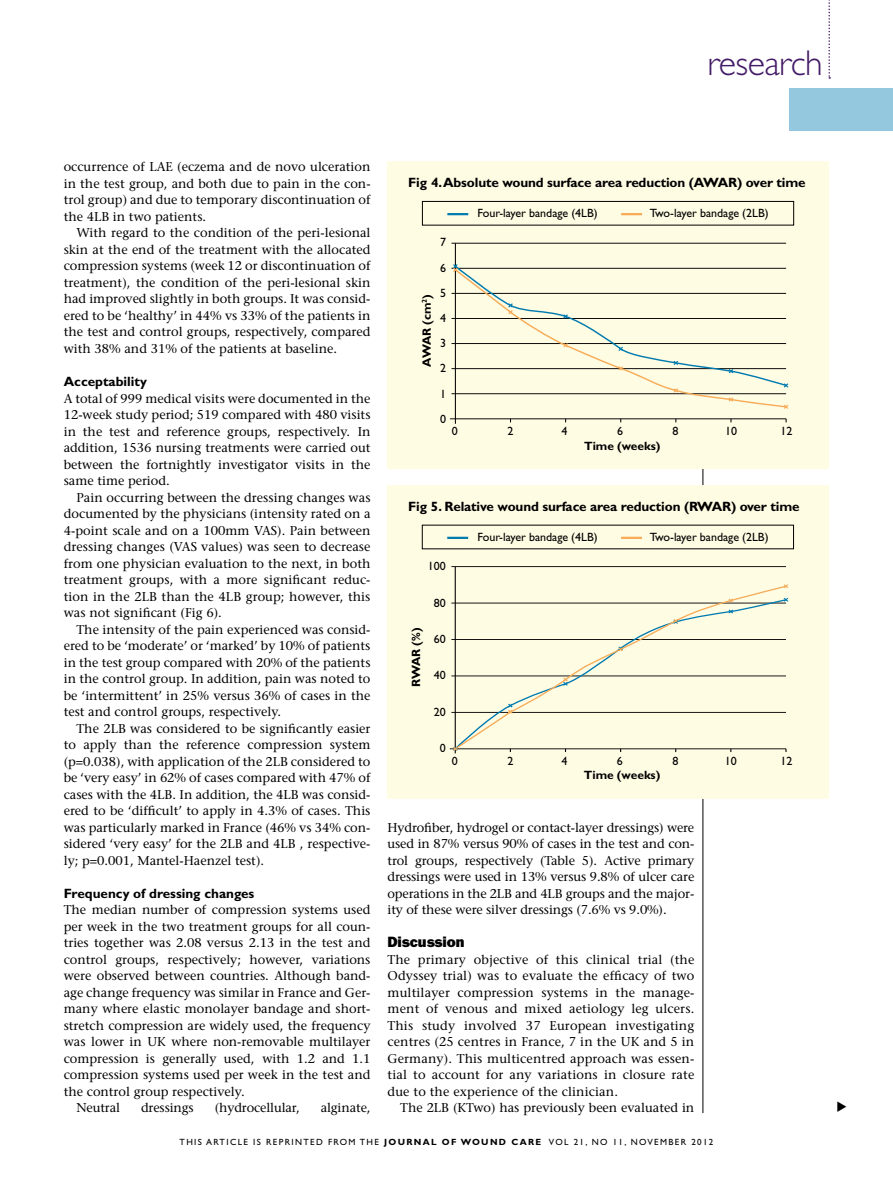
<style>
.page{position:relative;width:893px;height:1191px;background:#fff}
.page>*{position:absolute;margin:0;border:0;box-sizing:border-box;transform-origin:0 0}
.t1{font:300 36px "Gill Sans Std";letter-spacing:-.015em;color:#441b67}
.t2{font:15px "ITC Franklin Gothic Std Hvy";letter-spacing:-.01em;color:#000}
.t3{font:700 13.5px "Gill Sans Std";letter-spacing:-.01em;color:#000}
.t4{font:500 12.75px/16.5px "Stone Serif Std";color:#000;text-align:justify}
.t5{font:12px/25.2px "Gill Sans Std";color:#000;text-align:justify}
.t6{font:700 12px "Gill Sans Std";color:#000}
.t7{font:9px "Gill Sans Std";letter-spacing:.15em;color:#000}
.s1{font-weight:700}
</style>
<div class="page">
<div style="left:789px;top:89px;width:104px;height:42px;background:#94c8df"></div>
<svg style="left:828px;top:0;width:2px;height:79px"></svg>
<hr style="left:703px;top:161px;width:1px;height:952px;background:#000">
<div style="left:387px;top:161px;width:441px;height:307px;background:#fffce4"></div>
<div style="left:422px;top:201px;width:372px;height:24px;border:1px solid #000"></div>
<hr style="left:447px;top:213px;width:21px;height:2px;background:#007bb0">
<hr style="left:621px;top:213px;width:21px;height:2px;background:#f6ac59">
<hr style="left:450px;top:418px;width:336px;height:1px;background:#000">
<hr style="left:455px;top:243px;width:1px;height:181px;background:#000">
<hr style="left:451px;top:393px;width:335px;height:1px;background:#000">
<hr style="left:451px;top:368px;width:335px;height:1px;background:#000">
<hr style="left:451px;top:343px;width:335px;height:1px;background:#000">
<hr style="left:451px;top:318px;width:335px;height:1px;background:#000">
<hr style="left:451px;top:293px;width:335px;height:1px;background:#000">
<hr style="left:451px;top:268px;width:335px;height:1px;background:#000">
<hr style="left:451px;top:243px;width:335px;height:1px;background:#000">
<svg style="left:452px;top:263px;width:337px;height:147px"></svg>
<div style="left:387px;top:485px;width:441px;height:313px;background:#fffce4"></div>
<hr style="left:447px;top:537px;width:21px;height:2px;background:#007bb0">
<hr style="left:621px;top:537px;width:21px;height:2px;background:#f6ac59">
<hr style="left:455px;top:566px;width:1px;height:183px;background:#000">
<hr style="left:451px;top:712px;width:335px;height:1px;background:#000">
<hr style="left:451px;top:675px;width:335px;height:1px;background:#000">
<hr style="left:451px;top:639px;width:335px;height:1px;background:#000">
<hr style="left:451px;top:603px;width:335px;height:1px;background:#000">
<hr style="left:451px;top:566px;width:335px;height:1px;background:#000">
<svg style="left:454px;top:585px;width:333px;height:165px"></svg>
<svg style="left:782px;top:596px;width:7px;height:7px"></svg>
<svg style="left:450px;top:746px;width:9px;height:7px"></svg>
<svg style="left:507px;top:702px;width:7px;height:12px"></svg>
<svg style="left:562px;top:676px;width:7px;height:11px"></svg>
<svg style="left:617px;top:645px;width:7px;height:7px"></svg>
<svg style="left:672px;top:618px;width:7px;height:7px"></svg>
<svg style="left:727px;top:597px;width:7px;height:17px"></svg>
<svg style="left:782px;top:584px;width:7px;height:5px"></svg>
<h1 class="t1" style="left:707px;top:43px;width:117px">research</h1>
<p class="t4" style="left:64px;top:159px;width:308px">occurrence of LAE (eczema and de novo ulceration in the test group, and both due to pain in the con&shy;trol group) and due to temporary discontinuation of the 4LB in two patients.</p>
<p class="t4" style="left:64px;top:225px;width:308px;text-indent:13px">With regard to the condition of the peri-lesional skin at the end of the treatment with the allocated compression systems (week 12 or discontinuation of treatment), the condition of the peri-lesional skin had improved slightly in both groups. It was consid&shy;ered to be ‘healthy’ in 44% vs 33% of the patients in the test and control groups, respectively, compared with 38% and 31% of the patients at baseline.</p>
<p class="t3" style="left:64px;top:373px;width:85px">Acceptability</p>
<p class="t4" style="left:64px;top:390px;width:308px">A total of 999 medical visits were documented in the 12-week study period; 519 compared with 480 visits in the test and reference groups, respectively. In addition, 1536 nursing treatments were carried out between the fortnightly investigator visits in the same time period.</p>
<p class="t4" style="left:64px;top:489px;width:308px;text-indent:13px">Pain occurring between the dressing changes was documented by the physicians (intensity rated on a 4-point scale and on a 100mm VAS). Pain between dressing changes (VAS values) was seen to decrease from one physician evaluation to the next, in both treatment groups, with a more significant reduc&shy;tion in the 2LB than the 4LB group; however, this was not significant (Fig 6).</p>
<p class="t4" style="left:64px;top:621px;width:308px;text-indent:13px">The intensity of the pain experienced was consid&shy;ered to be ‘moderate’ or ‘marked’ by 10% of patients in the test group compared with 20% of the patients in the control group. In addition, pain was noted to be ‘intermittent’ in 25% versus 36% of cases in the test and control groups, respectively.</p>
<p class="t4" style="left:64px;top:720px;width:308px;text-indent:13px">The 2LB was considered to be significantly easier to apply than the reference compression system (p=0.038), with application of the 2LB considered to be ‘very easy’ in 62% of cases compared with 47% of cases with the 4LB. In addition, the 4LB was consid&shy;ered to be ‘difficult’ to apply in 4.3% of cases. This was particularly marked in France (46% vs 34% con&shy;sidered ‘very easy’ for the 2LB and 4LB , respective&shy;ly; p=0.001, Mantel-Haenzel test).</p>
<p class="t3" style="left:64px;top:885px;width:192px">Frequency of dressing changes</p>
<p class="t4" style="left:64px;top:901px;width:308px">The median number of compression systems used</p>
<p class="t4" style="left:64px;top:918px;width:308px">per week in the two treatment groups for all coun-</p>
<p class="t4" style="left:64px;top:934px;width:308px">tries together was 2.08 versus 2.13 in the test and</p>
<p class="t4" style="left:64px;top:951px;width:308px">control groups, respectively; however, variations</p>
<p class="t4" style="left:64px;top:967px;width:308px">were observed between countries. Although band-</p>
<p class="t4" style="left:64px;top:984px;width:308px">age change frequency was similar in France and Ger-</p>
<p class="t4" style="left:64px;top:1000px;width:308px">many where elastic monolayer bandage and short-</p>
<p class="t4" style="left:64px;top:1017px;width:308px">stretch compression are widely used, the frequency</p>
<p class="t4" style="left:64px;top:1033px;width:308px">was lower in UK where non-removable multilayer</p>
<p class="t4" style="left:64px;top:1050px;width:308px">compression is generally used, with 1.2 and 1.1</p>
<p class="t4" style="left:64px;top:1066px;width:308px">compression systems used per week in the test and</p>
<p class="t4" style="left:64px;top:1083px;width:182px">the control group respectively.</p>
<p class="t4" style="left:76px;top:1099px;width:45px">Neutral</p>
<p class="t4" style="left:141px;top:1099px;width:54px">dressings</p>
<p class="t4" style="left:215px;top:1099px;width:86px">(hydrocellular,</p>
<p class="t4" style="left:321px;top:1099px;width:51px">alginate,</p>
<p class="t3" style="left:408px;top:174px;width:298px">Fig 4. Absolute wound surface area reduction (AWAR</p>
<p class="t3" style="left:737px;top:174px;width:70px">) over time</p>
<p class="t5" style="left:477px;top:200px;width:122px">Four-layer bandage (4LB)</p>
<p class="t5" style="left:650px;top:200px;width:120px">Two-layer bandage (2LB)</p>
<p class="t5" style="left:440px;top:230px;width:7px">7<br>6<br>5<br>4<br>3<br>2<br>1<br>0</p>
<p class="t6" style="left:420px;top:367px;width:74px;rotate:-90deg">AWAR (cm<sup>2</sup>)</p>
<p class="t5" style="left:452px;top:419px;width:7px">0</p>
<p class="t5" style="left:507px;top:419px;width:7px">2</p>
<p class="t5" style="left:561px;top:419px;width:7px">4</p>
<p class="t5" style="left:617px;top:419px;width:7px">6</p>
<p class="t5" style="left:672px;top:419px;width:7px">8</p>
<p class="t5" style="left:725px;top:419px;width:13px">10</p>
<p class="t5" style="left:780px;top:419px;width:13px">12</p>
<p class="t6" style="left:584px;top:438px;width:78px">Time (weeks)</p>
<p class="t3" style="left:408px;top:498px;width:293px">Fig 5. Relative wound surface area reduction (RWAR</p>
<p class="t3" style="left:731px;top:498px;width:70px">) over time</p>
<p class="t5" style="left:477px;top:524px;width:122px">Four-layer bandage (4LB)</p>
<p class="t5" style="left:650px;top:524px;width:120px">Two-layer bandage (2LB)</p>
<p class="t5" style="left:428px;top:553px;width:19px">100</p>
<p class="t5" style="left:434px;top:590px;width:13px">80</p>
<p class="t5" style="left:434px;top:626px;width:13px">60</p>
<p class="t5" style="left:434px;top:663px;width:13px">40</p>
<p class="t5" style="left:434px;top:699px;width:13px">20</p>
<p class="t5" style="left:440px;top:736px;width:7px">0</p>
<p class="t6" style="left:409px;top:686px;width:60px;rotate:-90deg">RWAR (%)</p>
<p class="t5" style="left:452px;top:748px;width:7px">0</p>
<p class="t5" style="left:507px;top:748px;width:7px">2</p>
<p class="t5" style="left:561px;top:748px;width:7px">4</p>
<p class="t5" style="left:617px;top:748px;width:7px">6</p>
<p class="t5" style="left:672px;top:748px;width:7px">8</p>
<p class="t5" style="left:725px;top:748px;width:13px">10</p>
<p class="t5" style="left:780px;top:748px;width:13px">12</p>
<p class="t6" style="left:584px;top:768px;width:78px">Time (weeks)</p>
<p class="t4" style="left:387px;top:819px;width:308px">Hydrofiber, hydrogel or contact-layer dressings) were used in 87% versus 90% of cases in the test and con&shy;trol groups, respectively (Table 5). Active primary dressings were used in 13% versus 9.8% of ulcer care operations in the 2LB and 4LB groups and the major&shy;ity of these were silver dressings (7.6% vs 9.0%).</p>
<p class="t2" style="left:387px;top:933px;width:78px">Discussion</p>
<p class="t4" style="left:387px;top:951px;width:308px">The primary objective of this clinical trial (the Odyssey trial) was to evaluate the efficacy of two multilayer compression systems in the manage&shy;ment of venous and mixed aetiology leg ulcers.<br>This study involved 37 European investigating centres (25 centres in France, 7 in the UK and 5 in Germany). This multicentred approach was essen&shy;tial to account for any variations in closure rate due to the experience of the clinician.</p>
<p class="t4" style="left:400px;top:1099px;width:296px">The 2LB (KTwo) has previously been evaluated in</p>
<p class="t7" style="left:180px;top:1137px;width:535px">This article is reprinted from t he <span class="s1">jour na l of wound ca r e</span> vol 21, no 11, N ovember 2012</p>
</div>
